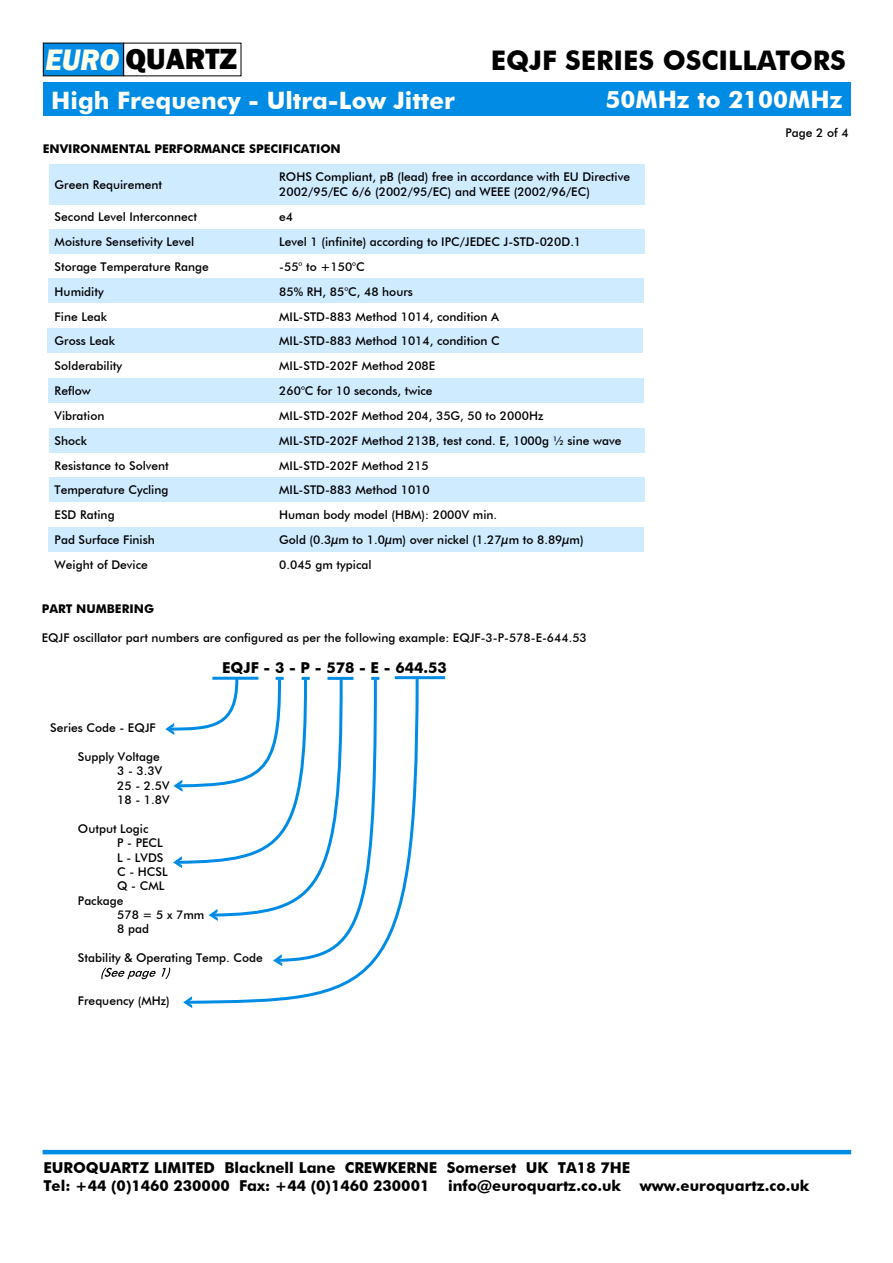
<style>
.page{position:relative;width:893px;height:1263px;background:#fff}
.page>*{position:absolute;margin:0;border:0;box-sizing:border-box;transform-origin:0 0}
.t1{font:800 30px "Franklin Gothic";color:#000}
.t2{font:700 27px "Futura BT";color:#000}
.t3{font:700 24px "Futura BT";color:#fff}
.t4{font:700 15px/18px "Futura BT";color:#000}
.t5{font:500 12px/14.4px "Futura BT";color:#000}
.t6{font:700 12px "Futura BT";color:#000}
.s1{font-style:italic;font-size:30.45px;color:#ffffeb}
</style>
<div class="page">
<hr style="left:43px;top:1150px;width:808px;height:4px;background:#008ce4">
<div style="left:43px;top:43px;width:81px;height:33px;background:#008ce4"></div>
<div style="left:43px;top:82px;width:807px;height:34px;background:#008ce4"></div>
<div style="left:48px;top:279px;width:596px;height:24px;background:#cfebff"></div>
<div style="left:47px;top:328px;width:596px;height:25px;background:#cfebff"></div>
<div style="left:48px;top:378px;width:596px;height:24px;background:#cfebff"></div>
<div style="left:49px;top:428px;width:595px;height:25px;background:#cfebff"></div>
<div style="left:49px;top:478px;width:595px;height:24px;background:#cfebff"></div>
<div style="left:48px;top:527px;width:596px;height:25px;background:#cfebff"></div>
<div style="left:49px;top:230px;width:595px;height:24px;background:#cfebff"></div>
<div style="left:49px;top:164px;width:595px;height:40px;background:#cfebff"></div>
<svg style="left:101px;top:967px;width:55px;height:12px"></svg>
<hr style="left:395px;top:676px;width:50px;height:3px;background:#008ce4">
<svg style="left:162px;top:723px;width:22px;height:256px"></svg>
<svg style="left:184px;top:676px;width:236px;height:328px"></svg>
<svg style="left:183px;top:996px;width:9px;height:12px"></svg>
<h1 class="t1" style="left:45px;top:48px;width:193px"><span class="s1">EURO</span> QUARTZ</h1>
<h2 class="t2" style="left:491px;top:50px;width:357px">EQJF SERIES OSCILLATORS</h2>
<h3 class="t3" style="left:51px;top:91px;width:405px">High Frequency - Ultra-Low Jitter</h3>
<h3 class="t3" style="left:605px;top:90px;width:239px">50MHz to 2100MHz</h3>
<p class="t6" style="left:43px;top:144px;width:300px">ENVIRONMENTAL PERFORMANCE SPECIFICATION</p>
<p class="t5" style="left:55px;top:178px;width:109px">Green Requirement</p>
<p class="t5" style="left:279px;top:171px;width:352px">ROHS Compliant, pB (lead) free in accordance with EU Directive<br>2002/95/EC 6/6 (2002/95/EC) and WEEE (2002/96/EC)</p>
<p class="t5" style="left:55px;top:211px;width:144px">Second Level Interconnect</p>
<p class="t5" style="left:279px;top:211px;width:15px">e4</p>
<p class="t5" style="left:55px;top:236px;width:141px">Moisture Sensetivity Level</p>
<p class="t5" style="left:279px;top:236px;width:303px">Level 1 (infinite) according to IPC/JEDEC J-STD-020D.1</p>
<p class="t5" style="left:55px;top:261px;width:156px">Storage Temperature Range</p>
<p class="t5" style="left:279px;top:261px;width:87px">-55° to +150°C</p>
<p class="t5" style="left:55px;top:285px;width:51px">Humidity</p>
<p class="t5" style="left:279px;top:285px;width:135px">85% RH, 85°C, 48 hours</p>
<p class="t5" style="left:55px;top:310px;width:54px">Fine Leak</p>
<p class="t5" style="left:279px;top:310px;width:221px">MIL-STD-883 Method 1014, condition A</p>
<p class="t5" style="left:55px;top:335px;width:62px">Gross Leak</p>
<p class="t5" style="left:279px;top:335px;width:222px">MIL-STD-883 Method 1014, condition C</p>
<p class="t5" style="left:55px;top:360px;width:69px">Solderability</p>
<p class="t5" style="left:279px;top:360px;width:158px">MIL-STD-202F Method 208E</p>
<p class="t5" style="left:55px;top:385px;width:38px">Reflow</p>
<p class="t5" style="left:279px;top:385px;width:155px">260°C for 10 seconds, twice</p>
<p class="t5" style="left:55px;top:410px;width:51px">Vibration</p>
<p class="t5" style="left:279px;top:410px;width:266px">MIL-STD-202F Method 204, 35G, 50 to 2000Hz</p>
<p class="t5" style="left:55px;top:434px;width:34px">Shock</p>
<p class="t5" style="left:279px;top:434px;width:344px">MIL-STD-202F Method 213B, test cond. E, 1000g ½ sine wave</p>
<p class="t5" style="left:55px;top:459px;width:116px">Resistance to Solvent</p>
<p class="t5" style="left:279px;top:459px;width:151px">MIL-STD-202F Method 215</p>
<p class="t5" style="left:55px;top:484px;width:115px">Temperature Cycling</p>
<p class="t5" style="left:279px;top:484px;width:152px">MIL-STD-883 Method 1010</p>
<p class="t5" style="left:55px;top:509px;width:62px">ESD Rating</p>
<p class="t5" style="left:279px;top:509px;width:219px">Human body model (HBM): 2000V min.</p>
<p class="t5" style="left:55px;top:534px;width:102px">Pad Surface Finish</p>
<p class="t5" style="left:279px;top:534px;width:306px">Gold (0.3µm to 1.0µm) over nickel (1.27µm to 8.89µm)</p>
<p class="t5" style="left:55px;top:559px;width:95px">Weight of Device</p>
<p class="t5" style="left:279px;top:559px;width:94px">0.045 gm typical</p>
<p class="t6" style="left:42px;top:604px;width:114px">PART NUMBERING</p>
<p class="t5" style="left:42px;top:631px;width:547px">EQJF oscillator part numbers are configured as per the following example: EQJF-3-P-578-E-644.53</p>
<p class="t4" style="left:222px;top:660px;width:226px">EQJF - 3 - P - 578 - E - 644.53</p>
<p class="t5" style="left:50px;top:722px;width:107px">Series Code - EQJF</p>
<p class="t5" style="left:117px;top:751px;width:54px;text-indent:-39px">Supply Voltage<br>3 - 3.3V<br>25 - 2.5V<br>18 - 1.8V</p>
<p class="t5" style="left:78px;top:822px;width:72px">Output Logic</p>
<p class="t5" style="left:117px;top:837px;width:47px">P - PECL</p>
<p class="t5" style="left:117px;top:851px;width:48px">L - LVDS</p>
<p class="t5" style="left:117px;top:866px;width:52px">C - HCSL</p>
<p class="t5" style="left:117px;top:880px;width:49px">Q - CML</p>
<p class="t5" style="left:78px;top:894px;width:47px">Package</p>
<p class="t5" style="left:117px;top:909px;width:89px">578 = 5 x 7mm</p>
<p class="t5" style="left:117px;top:923px;width:33px">8 pad</p>
<p class="t5" style="left:78px;top:952px;width:186px">Stability &amp; Operating Temp. Code</p>
<p class="t5" style="left:78px;top:995px;width:93px">Frequency (MHz)</p>
<p class="t5" style="left:785px;top:127px;width:65px">Page 2 of 4</p>
<p class="t4" style="left:43px;top:1160px;width:768px">EUROQUARTZ LIMITED Blacknell Lane CREWKERNE Somerset UK TA18 7HE<br>Tel: +44 (0)1460 230000 Fax: +44 (0)1460 230001 info@euroquartz.co.uk www.euroquartz.co.uk</p>
</div>
